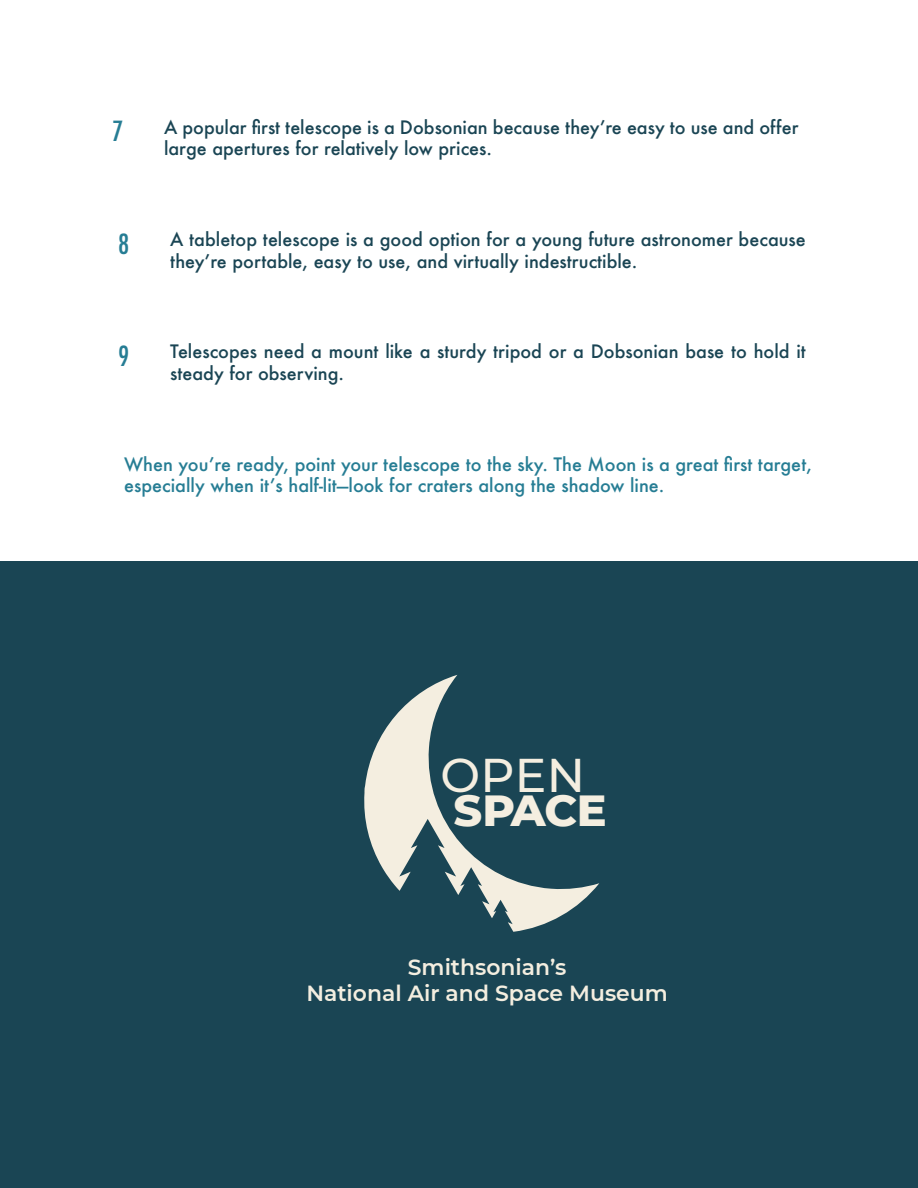
<style>
.page{position:relative;width:918px;height:1188px;background:#fff}
.page>*{position:absolute;margin:0;border:0;box-sizing:border-box;transform-origin:0 0}
.t1{font:500 47.25px "Montserrat";color:#f4eee0}
.t2{font:800 44.4px "Montserrat";letter-spacing:-.02em;color:#f4eee0}
.t3{font:500 condensed 27px "Futura";color:#267d94}
.t4{font:600 21.9px/26.2px "Montserrat";color:#f4eee0;text-align:center}
.t5{font:500 18px/21.6px "Futura";color:#1a4554}
.t6{font:500 18px/21.6px "Futura";color:#267d94}
</style>
<div class="page">
<div style="left:0;top:562px;width:918px;height:626px;background:#1a4554"></div>
<svg style="left:364px;top:675px;width:235px;height:257px"></svg>
<h3 class="t3" style="left:112px;top:114px;width:13px">7</h3>
<p class="t5" style="left:164px;top:116px;width:636px">A popular first telescope is a Dobsonian because they’re easy to use and offer large apertures for relatively low prices.</p>
<h3 class="t3" style="left:118px;top:226px;width:13px">8</h3>
<p class="t5" style="left:170px;top:228px;width:637px">A tabletop telescope is a good option for a young future astronomer because they’re portable, easy to use, and virtually indestructible.</p>
<h3 class="t3" style="left:118px;top:339px;width:13px">9</h3>
<p class="t5" style="left:170px;top:341px;width:637px">Telescopes need a mount like a sturdy tripod or a Dobsonian base to hold it steady for observing.</p>
<p class="t6" style="left:124px;top:453px;width:689px">When you’re ready, point your telescope to the sky. The Moon is a great first target, especially when it’s half-lit—look for craters along the shadow line.</p>
<p class="t1" style="left:441px;top:742px;width:146px">OPEN</p>
<p class="t2" style="left:454px;top:778px;width:154px">SPACE</p>
<p class="t4" style="left:306px;top:953px;width:363px">Smithsonian’s<br>National Air and Space Museum</p>
</div>
